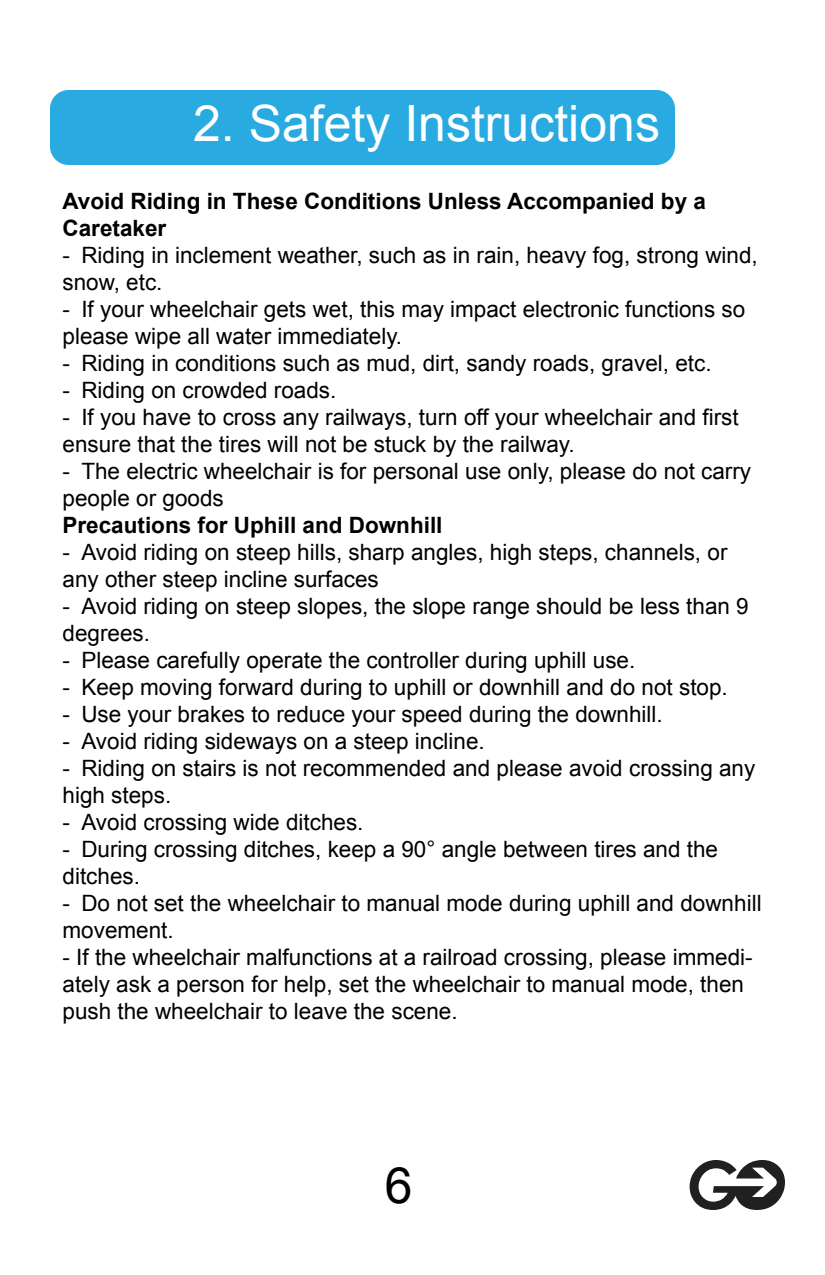
<style>
.page{position:relative;width:825px;height:1275px;background:#fff}
.page>*{position:absolute;margin:0;border:0;box-sizing:border-box;transform-origin:0 0}
.t1{font:50px "Arial";color:#fff}
.t2{font:50px "Arial";color:#000}
.t3{font:22.5px/27px "Arial";color:#000}
.t4{font:700 22.5px/27px "Arial";color:#000}
</style>
<div class="page">
<svg style="left:690px;top:1160px;width:95px;height:50px"></svg>
<div style="left:50px;top:90px;width:625px;height:75px;background:#29abe2;border-radius:19px"></div>
<h1 class="t1" style="left:193px;top:91px;width:468px">2. Safety Instructions</h1>
<p class="t4" style="left:62px;top:188px;width:645px">Avoid Riding in These Conditions Unless Accompanied by a<br>Caretaker</p>
<p class="t3" style="left:62px;top:242px;width:697px">- Riding in inclement weather, such as in rain, heavy fog, strong wind, snow, etc.</p>
<p class="t3" style="left:62px;top:296px;width:684px">- If your wheelchair gets wet, this may impact electronic functions so please wipe all water immediately.</p>
<p class="t3" style="left:62px;top:350px;width:651px">- Riding in conditions such as mud, dirt, sandy roads, gravel, etc.</p>
<p class="t3" style="left:62px;top:377px;width:275px">- Riding on crowded roads.</p>
<p class="t3" style="left:62px;top:404px;width:678px">- If you have to cross any railways, turn off your wheelchair and first ensure that the tires will not be stuck by the railway.</p>
<p class="t3" style="left:62px;top:458px;width:690px">- The electric wheelchair is for personal use only, please do not carry people or goods</p>
<p class="t4" style="left:62px;top:512px;width:382px">Precautions for Uphill and Downhill</p>
<p class="t3" style="left:62px;top:539px;width:667px">- Avoid riding on steep hills, sharp angles, high steps, channels, or any other steep incline surfaces</p>
<p class="t3" style="left:62px;top:593px;width:688px">- Avoid riding on steep slopes, the slope range should be less than 9 degrees.</p>
<p class="t3" style="left:62px;top:647px;width:574px">- Please carefully operate the controller during uphill use.</p>
<p class="t3" style="left:62px;top:674px;width:667px">- Keep moving forward during to uphill or downhill and do not stop.</p>
<p class="t3" style="left:62px;top:701px;width:602px">- Use your brakes to reduce your speed during the downhill.</p>
<p class="t3" style="left:62px;top:728px;width:424px">- Avoid riding sideways on a steep incline.</p>
<p class="t3" style="left:62px;top:755px;width:694px">- Riding on stairs is not recommended and please avoid crossing any high steps.</p>
<p class="t3" style="left:62px;top:809px;width:303px">- Avoid crossing wide ditches.</p>
<p class="t3" style="left:62px;top:836px;width:657px">- During crossing ditches, keep a 90° angle between tires and the ditches.</p>
<p class="t3" style="left:62px;top:890px;width:701px">- Do not set the wheelchair to manual mode during uphill and downhill movement.</p>
<p class="t3" style="left:62px;top:944px;width:692px">- If the wheelchair malfunctions at a railroad crossing, please immedi&shy;ately ask a person for help, set the wheelchair to manual mode, then push the wheelchair to leave the scene.</p>
<h1 class="t2" style="left:385px;top:1153px;width:29px">6</h1>
</div>
